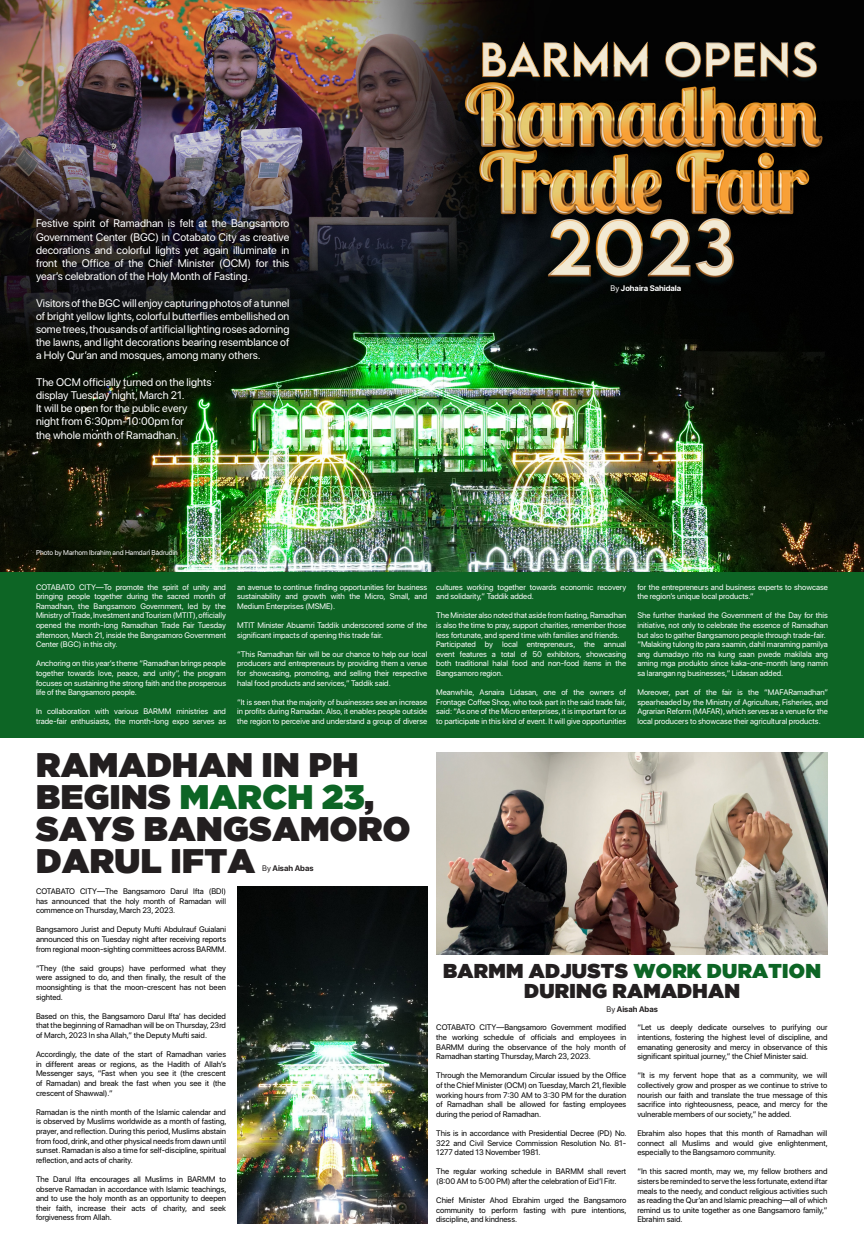
<style>
.page{position:relative;width:864px;height:1260px;background:#fff}
.page>*{position:absolute;margin:0;border:0;box-sizing:border-box;transform-origin:0 0}
.t1{font:34px/32px "Gotham Ultra";letter-spacing:.015em;color:#231f20}
.t2{font:20px/20px "Gotham Ultra";letter-spacing:.015em;color:#231f20;text-align:center}
.t3{font:11px/13.2px "SF Pro Display";color:#fff;text-align:justify}
.t4{font:8px/9.6px "SF Pro Display";color:#000;text-align:justify}
.t5{font:8px/9.6px "SF Pro Display";color:#fff;text-align:justify}
.t6{font:700 8px "SF Pro Display";color:#231f20}
.t7{font:700 8px "SF Pro Display";color:#fff}
.t8{font:7px "SF Pro Display";color:#fff}
.s1{font-weight:400}
.s2{color:#0d6525}
</style>
<div class="page">
<img style="left:0;top:0;width:864px;height:572px">
<div style="left:0;top:572px;width:864px;height:166px;background:#0d6525"></div>
<img style="left:436px;top:752px;width:392px;height:203px">
<img style="left:237px;top:886px;width:190px;height:338px">
<p class="t3" style="left:36px;top:217px;width:255px">Festive spirit of Ramadhan is felt at the Bangsamoro Government Center (BGC) in Cotabato City as creative decorations and colorful lights yet again illuminate in front the Office of the Chief Minister (OCM) for this year’s celebration of the Holy Month of Fasting.</p>
<p class="t3" style="left:36px;top:296px;width:255px">Visitors of the BGC will enjoy capturing photos of a tunnel of bright yellow lights, colorful butterflies embellished on some trees, thousands of artificial lighting roses adorning the lawns, and light decorations bearing resemblance of a Holy Qur’an and mosques, among many others.</p>
<p class="t3" style="left:36px;top:375px;width:177px">The OCM officially turned on the lights</p>
<p class="t3" style="left:36px;top:388px;width:150px">display Tuesday night, March 21.</p>
<p class="t3" style="left:36px;top:402px;width:153px">It will be open for the public every</p>
<p class="t3" style="left:36px;top:415px;width:149px">night from 6:30pm-10:00pm for</p>
<p class="t3" style="left:36px;top:428px;width:144px">the whole month of Ramadhan.</p>
<p class="t7" style="left:611px;top:284px;width:72px"><span class="s1">By</span> Johaira Sahidala</p>
<p class="t8" style="left:36px;top:547px;width:143px">Photo by Marhom Ibrahim and Hamdan Badrudin</p>
<p class="t5" style="left:36px;top:582px;width:192px">COTABATO CITY—To promote the spirit of unity and bringing people together during the sacred month of Ramadhan, the Bangsamoro Government, led by the Ministry of Trade, Investment and Tourism (MTIT), officially opened the month-long Ramadhan Trade Fair Tuesday afternoon, March 21, inside the Bangsamoro Government Center (BGC) in this city.</p>
<p class="t5" style="left:36px;top:659px;width:192px">Anchoring on this year’s theme “Ramadhan brings people together towards love, peace, and unity”, the program focuses on sustaining the strong faith and the prosperous life of the Bangsamoro people.</p>
<p class="t5" style="left:36px;top:707px;width:192px">In collaboration with various BARMM ministries and trade-fair enthusiasts, the month-long expo serves as</p>
<p class="t5" style="left:237px;top:582px;width:192px">an avenue to continue finding opportunities for business sustainability and growth with the Micro, Small, and Medium Enterprises (MSME).</p>
<p class="t5" style="left:237px;top:620px;width:192px">MTIT Minister Abuamri Taddik underscored some of the significant impacts of opening this trade fair.</p>
<p class="t5" style="left:237px;top:649px;width:192px">“This Ramadhan fair will be our chance to help our local producers and entrepreneurs by providing them a venue for showcasing, promoting, and selling their respective halal food products and services,” Taddik said.</p>
<p class="t5" style="left:237px;top:697px;width:192px">“It is seen that the majority of businesses see an increase in profits during Ramadan. Also, it enables people outside the region to perceive and understand a group of diverse</p>
<p class="t5" style="left:436px;top:582px;width:192px">cultures working together towards economic recovery and solidarity,” Taddik added.</p>
<p class="t5" style="left:436px;top:611px;width:192px">The Minister also noted that aside from fasting, Ramadhan is also the time to pray, support charities, remember those less fortunate, and spend time with families and friends.</p>
<p class="t5" style="left:436px;top:640px;width:192px">Participated by local entrepreneurs, the annual event features a total of 50 exhibitors, showcasing both traditional halal food and non-food items in the Bangsamoro region.</p>
<p class="t5" style="left:436px;top:688px;width:192px">Meanwhile, Asnaira Lidasan, one of the owners of Frontage Coffee Shop, who took part in the said trade fair, said: “As one of the Micro enterprises, it is important for us to participate in this kind of event. It will give opportunities</p>
<p class="t5" style="left:637px;top:582px;width:192px">for the entrepreneurs and business experts to showcase the region’s unique local products.”</p>
<p class="t5" style="left:637px;top:611px;width:192px">She further thanked the Government of the Day for this initiative, not only to celebrate the essence of Ramadhan but also to gather Bangsamoro people through trade-fair.</p>
<p class="t5" style="left:637px;top:640px;width:192px">“Malaking tulong ito para saamin, dahil maraming pamilya ang dumadayo rito na kung saan pwede makilala ang aming mga produkto since kaka-one-month lang namin sa larangan ng businesses,” Lidasan added.</p>
<p class="t5" style="left:637px;top:688px;width:192px">Moreover, part of the fair is the “MAFARamadhan” spearheaded by the Ministry of Agriculture, Fisheries, and Agrarian Reform (MAFAR), which serves as a venue for the local producers to showcase their agricultural products.</p>
<p class="t1" style="left:36px;top:748px;width:376px">RAMADHAN IN PH<br>BEGINS <span class="s2">MARCH 23</span>,<br>SAYS BANGSAMORO<br>DARUL IFTA</p>
<p class="t6" style="left:262px;top:864px;width:53px"><span class="s1">By</span> Aisah Abas</p>
<p class="t4" style="left:36px;top:886px;width:192px">COTABATO CITY—The Bangsamoro Darul Ifta (BDI) has announced that the holy month of Ramadan will commence on Thursday, March 23, 2023.</p>
<p class="t4" style="left:36px;top:925px;width:192px">Bangsamoro Jurist and Deputy Mufti Abdulrauf Guialani announced this on Tuesday night after receiving reports from regional moon-sighting committees across BARMM.</p>
<p class="t4" style="left:36px;top:963px;width:192px">“They (the said groups) have performed what they were assigned to do, and then finally, the result of the moonsighting is that the moon-crescent has not been sighted.</p>
<p class="t4" style="left:36px;top:1011px;width:192px">Based on this, the Bangsamoro Darul Ifta’ has decided that the beginning of Ramadhan will be on Thursday, 23rd of March, 2023 In sha Allah,” the Deputy Mufti said.</p>
<p class="t4" style="left:36px;top:1050px;width:192px">Accordingly, the date of the start of Ramadhan varies in different areas or regions, as the Hadith of Allah’s Messenger says, “Fast when you see it (the crescent of Ramadan) and break the fast when you see it (the crescent of Shawwal).”</p>
<p class="t4" style="left:36px;top:1107px;width:192px">Ramadan is the ninth month of the Islamic calendar and is observed by Muslims worldwide as a month of fasting, prayer, and reflection. During this period, Muslims abstain from food, drink, and other physical needs from dawn until sunset. Ramadan is also a time for self-discipline, spiritual reflection, and acts of charity.</p>
<p class="t4" style="left:36px;top:1174px;width:192px">The Darul Ifta encourages all Muslims in BARMM to observe Ramadan in accordance with Islamic teachings, and to use the holy month as an opportunity to deepen their faith, increase their acts of charity, and seek forgiveness from Allah.</p>
<p class="t2" style="left:443px;top:960px;width:379px">BARMM ADJUSTS <span class="s2">WORK DURATION<br></span>DURING RAMADHAN</p>
<p class="t6" style="left:607px;top:1005px;width:53px"><span class="s1">By</span> Aisah Abas</p>
<p class="t4" style="left:436px;top:1023px;width:192px">COTABATO CITY—Bangsamoro Government modified the working schedule of officials and employees in BARMM during the observance of the holy month of Ramadhan starting Thursday, March 23, 2023.</p>
<p class="t4" style="left:436px;top:1071px;width:192px">Through the Memorandum Circular issued by the Office of the Chief Minister (OCM) on Tuesday, March 21, flexible working hours from 7:30 AM to 3:30 PM for the duration of Ramadhan shall be allowed for fasting employees during the period of Ramadhan.</p>
<p class="t4" style="left:436px;top:1128px;width:192px">This is in accordance with Presidential Decree (PD) No.<br>322 and Civil Service Commission Resolution No. 81- 1277 dated 13 November 1981.</p>
<p class="t4" style="left:436px;top:1167px;width:192px">The regular working schedule in BARMM shall revert (8:00 AM to 5:00 PM) after the celebration of Eid’l Fitr.</p>
<p class="t4" style="left:436px;top:1196px;width:192px">Chief Minister Ahod Ebrahim urged the Bangsamoro community to perform fasting with pure intentions, discipline, and kindness.</p>
<p class="t4" style="left:637px;top:1023px;width:192px">“Let us deeply dedicate ourselves to purifying our intentions, fostering the highest level of discipline, and emanating generosity and mercy in observance of this significant spiritual journey,” the Chief Minister said.</p>
<p class="t4" style="left:637px;top:1071px;width:192px">“It is my fervent hope that as a community, we will collectively grow and prosper as we continue to strive to nourish our faith and translate the true message of this sacrifice into righteousness, peace, and mercy for the vulnerable members of our society,” he added.</p>
<p class="t4" style="left:637px;top:1128px;width:192px">Ebrahim also hopes that this month of Ramadhan will connect all Muslims and would give enlightenment, especially to the Bangsamoro community.</p>
<p class="t4" style="left:637px;top:1167px;width:192px">“In this sacred month, may we, my fellow brothers and sisters be reminded to serve the less fortunate, extend iftar meals to the needy, and conduct religious activities such as reading the Qur’an and Islamic preaching—all of which remind us to unite together as one Bangsamoro family,” Ebrahim said.</p>
</div>
